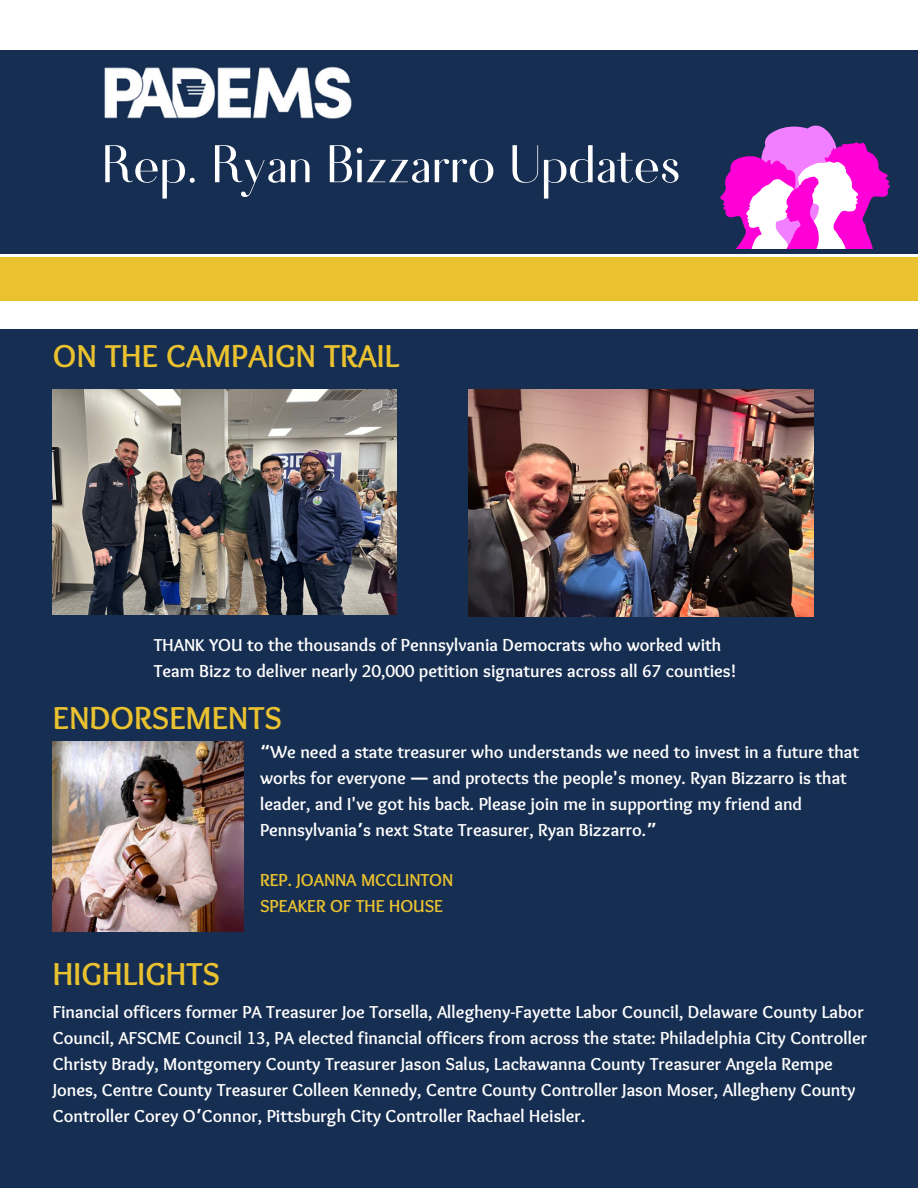
<style>
.page{position:relative;width:918px;height:1188px;background:#fff}
.page>*{position:absolute;margin:0;border:0;box-sizing:border-box;transform-origin:0 0}
.t1{font:70.8px "Fiona";color:#fff}
.t2{font:700 33px "Sukar";color:#eac230}
.t3{font:700 18px/25.8px "Sukar";color:#fff}
.t4{font:700 18px/25.8px "Sukar";color:#eac230}
.s1{font-family:"Noto Sans Gurmukhi"}
</style>
<div class="page">
<div style="left:0;top:257px;width:918px;height:44px;background:#eac230"></div>
<div style="left:0;top:50px;width:918px;height:203px;background:#162e51"></div>
<img style="left:104px;top:66px;width:248px;height:53px">
<div style="left:0;top:329px;width:918px;height:859px;background:#162e51"></div>
<img style="left:53px;top:389px;width:343px;height:225px">
<img style="left:468px;top:389px;width:346px;height:228px">
<img style="left:53px;top:742px;width:190px;height:190px">
<svg style="left:720px;top:125px;width:170px;height:124px"></svg>
<h1 class="t1" style="left:102px;top:125px;width:580px">Rep. Ryan Bizzarro Updates</h1>
<h2 class="t2" style="left:53px;top:337px;width:348px">ON THE CAMPAIGN TRAIL</h2>
<p class="t3" style="left:154px;top:634px;width:584px">THANK YOU to the thousands of Pennsylvania Democrats who worked with<br>Team Bizz to deliver nearly 20,000 petition signatures across all 67 counties!</p>
<h2 class="t2" style="left:53px;top:699px;width:230px">ENDORSEMENTS</h2>
<p class="t3" style="left:260px;top:741px;width:601px"><span class="s1">“</span>We need a state treasurer who understands we need to invest in a future that works for everyone <span class="s1">—</span> and protects the people's money. Ryan Bizzarro is that leader, and I've got his back. Please join me in supporting my friend and Pennsylvania<span class="s1">’</span>s next State Treasurer, Ryan Bizzarro.<span class="s1">”</span></p>
<p class="t4" style="left:260px;top:869px;width:195px">REP. JOANNA MCCLINTON<br>SPEAKER OF THE HOUSE</p>
<h2 class="t2" style="left:53px;top:955px;width:169px">HIGHLIGHTS</h2>
<p class="t3" style="left:53px;top:1001px;width:816px">Financial officers former PA Treasurer Joe Torsella, Allegheny-Fayette Labor Council, Delaware County Labor Council, AFSCME Council 13, PA elected financial officers from across the state: Philadelphia City Controller Christy Brady, Montgomery County Treasurer Jason Salus, Lackawanna County Treasurer Angela Rempe Jones, Centre County Treasurer Colleen Kennedy, Centre County Controller Jason Moser, Allegheny County Controller Corey O<span class="s1">’</span>Connor, Pittsburgh City Controller Rachael Heisler.</p>
</div>
